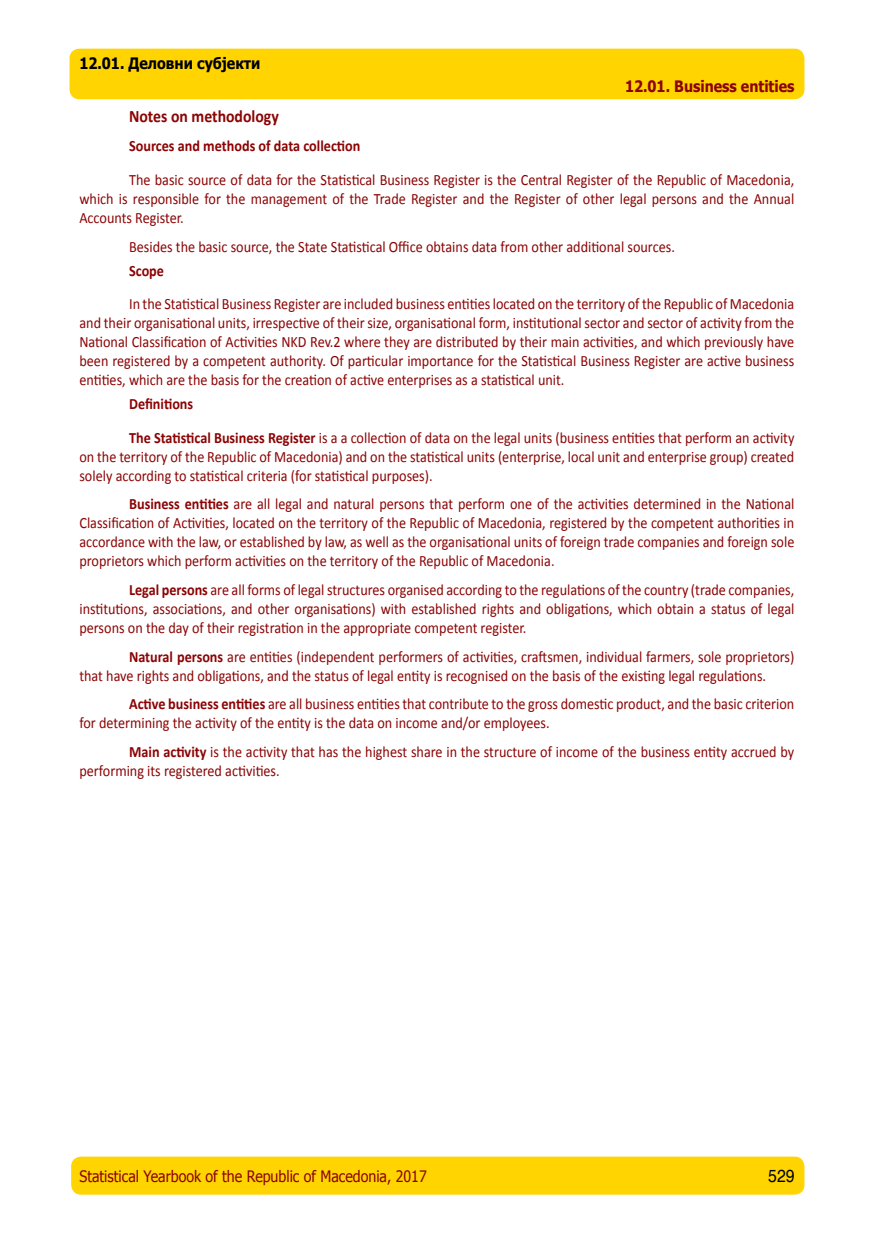
<style>
.page{position:relative;width:874px;height:1241px;background:#fff}
.page>*{position:absolute;margin:0;border:0;box-sizing:border-box;transform-origin:0 0}
.t1{font:700 17.5px "Calibri";color:#8b0304;scale:.9 1}
.t2{font:17.5px "MACC Swiss";color:#000;scale:.9 1}
.t3{font:15.75px/18.9px "Calibri";color:#8b0304;scale:.9 1}
.t4{font:15.75px "Tahoma";color:#8b0304;scale:.9 1}
.t5{font:700 15.75px "Calibri";color:#8b0304;scale:.9 1}
.t6{font:700 15.75px "Tahoma";color:#8b0304;scale:.9 1}
.t7{font:700 15.75px "Tahoma";color:#000;scale:.9 1}
.s1{font-weight:700}
</style>
<div class="page">
<div style="left:69px;top:49px;width:735px;height:50px;background:#ffd400;border-radius:10px"></div>
<div style="left:71px;top:1156px;width:733px;height:38px;background:#ffd400;border-radius:10px"></div>
<p class="t7" style="left:79px;top:52px;width:203px">12.01. Деловни субјекти</p>
<p class="t6" style="left:624px;top:75px;width:190px">12.01. Business entities</p>
<p class="t1" style="left:129px;top:106px;width:168px">Notes on methodology</p>
<p class="t5" style="left:129px;top:136px;width:258px">Sources and methods of data collection</p>
<p class="t3" style="left:79px;top:169px;width:795px;text-align:justify;text-indent:50px">The basic source of data for the Statistical Business Register is the Central Register of the Republic of Macedonia, which is responsible for the management of the Trade Register and the Register of other legal persons and the Annual Accounts Register.</p>
<p class="t3" style="left:129px;top:236px;width:607px">Besides the basic source, the State Statistical Office obtains data from other additional sources.</p>
<p class="t5" style="left:129px;top:260px;width:40px">Scope</p>
<p class="t3" style="left:79px;top:294px;width:795px;text-align:justify;text-indent:50px">In the Statistical Business Register are included business entities located on the territory of the Republic of Macedonia and their organisational units, irrespective of their size, organisational form, institutional sector and sector of activity from the National Classification of Activities NKD Rev.2 where they are distributed by their main activities, and which previously have been registered by a competent authority. Of particular importance for the Statistical Business Register are active business entities, which are the basis for the creation of active enterprises as a statistical unit.</p>
<p class="t3" style="left:129px;top:386px;width:740px;line-height:33.8px"><span class="s1">Definitions<br>The Statistical Business Register</span> is a a collection of data on the legal units (business entities that perform an activity</p>
<p class="t3" style="left:79px;top:446px;width:795px">on the territory of the Republic of Macedonia) and on the statistical units (enterprise, local unit and enterprise group) created solely according to statistical criteria (for statistical purposes).</p>
<p class="t3" style="left:79px;top:494px;width:795px;text-align:justify;text-indent:50px"><span class="s1">Business entities</span> are all legal and natural persons that perform one of the activities determined in the National Classification of Activities, located on the territory of the Republic of Macedonia, registered by the competent authorities in accordance with the law, or established by law, as well as the organisational units of foreign trade companies and foreign sole proprietors which perform activities on the territory of the Republic of Macedonia.</p>
<p class="t3" style="left:79px;top:579px;width:795px;text-align:justify;text-indent:50px"><span class="s1">Legal persons</span> are all forms of legal structures organised according to the regulations of the country (trade companies, institutions, associations, and other organisations) with established rights and obligations, which obtain a status of legal persons on the day of their registration in the appropriate competent register.</p>
<p class="t3" style="left:79px;top:646px;width:795px;text-indent:50px"><span class="s1">Natural persons</span> are entities (independent performers of activities, craftsmen, individual farmers, sole proprietors) that have rights and obligations, and the status of legal entity is recognised on the basis of the existing legal regulations.</p>
<p class="t3" style="left:79px;top:693px;width:795px;text-indent:50px"><span class="s1">Active business entities</span> are all business entities that contribute to the gross domestic product, and the basic criterion for determining the activity of the entity is the data on income and/or employees.</p>
<p class="t3" style="left:79px;top:741px;width:795px;text-indent:50px"><span class="s1">Main activity</span> is the activity that has the highest share in the structure of income of the business entity accrued by performing its registered activities.</p>
<p class="t4" style="left:79px;top:1165px;width:387px">Statistical Yearbook of the Republic of Macedonia, 2017</p>
<p class="t2" style="left:767px;top:1165px;width:31px">529</p>
</div>
